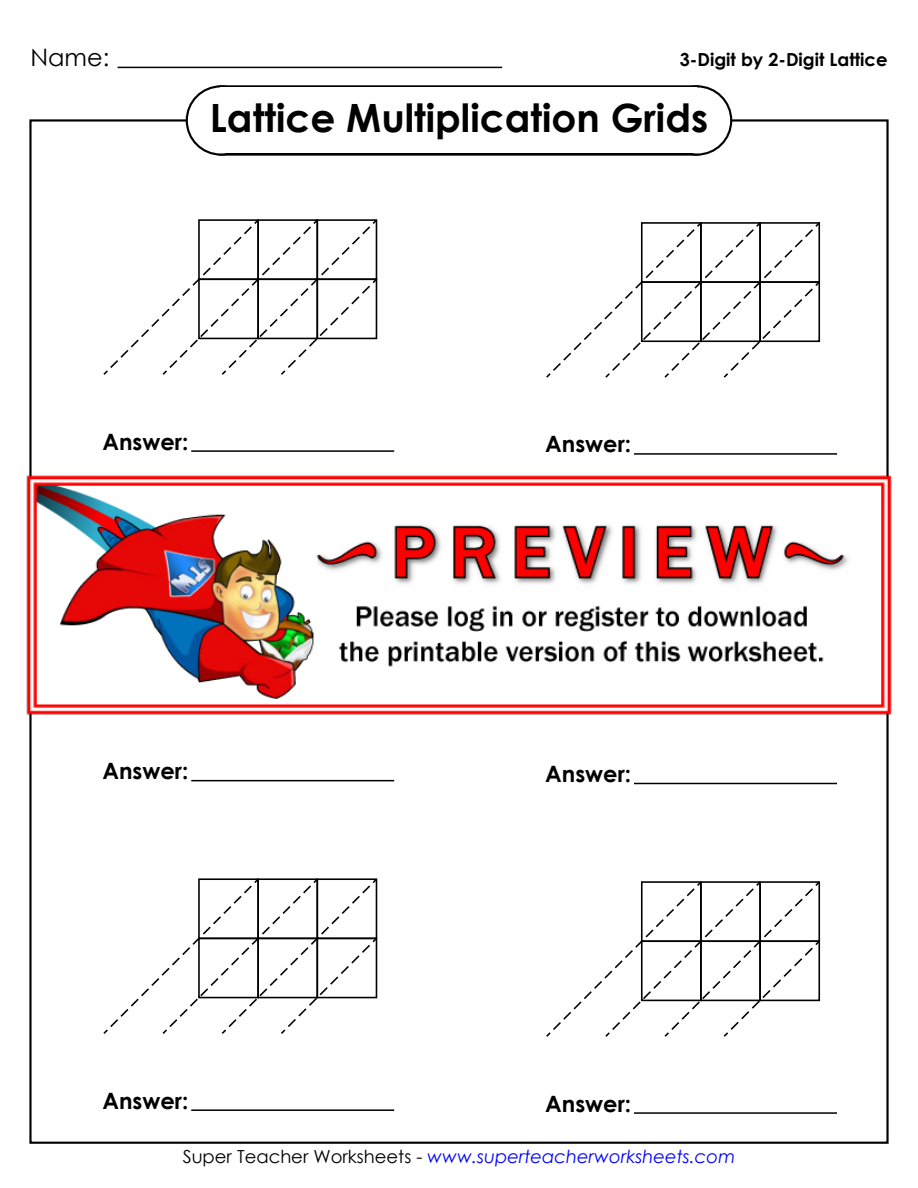
<style>
.page{position:relative;width:918px;height:1188px;background:#fff}
.page>*{position:absolute;margin:0;border:0;box-sizing:border-box;transform-origin:0 0}
.t1{font:700 39px "Century Gothic 2";color:#000}
.t2{font:24px "Century Gothic 2";color:#000}
.t3{font:700 22.5px "Century Gothic 2";color:#000}
.t4{font:italic 18px "Century Gothic 2";color:#00f}
.t5{font:700 18px "Century Gothic 2";color:#000}
.s1{font-style:normal;color:#000}
</style>
<div class="page">
<hr style="left:118px;top:67px;width:384px;height:1px;background:#000">
<div style="left:662px;top:85px;width:70px;height:71px;border:4px solid #000;border-radius:50%"></div>
<div style="left:219px;top:85px;width:480px;height:71px;border:4px solid #000"></div>
<div style="left:186px;top:85px;width:70px;height:71px;border:4px solid #000;border-radius:50%"></div>
<div style="left:664px;top:87px;width:66px;height:66px;background:#fff;border-radius:50%"></div>
<div style="left:221px;top:87px;width:476px;height:66px;background:#fff"></div>
<div style="left:188px;top:87px;width:66px;height:66px;background:#fff;border-radius:50%"></div>
<svg style="left:103px;top:219px;width:275px;height:156px"></svg>
<hr style="left:191px;top:450px;width:203px;height:2px;background:#000">
<svg style="left:546px;top:222px;width:275px;height:156px"></svg>
<hr style="left:634px;top:453px;width:203px;height:2px;background:#000">
<hr style="left:191px;top:780px;width:203px;height:1px;background:#000">
<hr style="left:634px;top:783px;width:203px;height:1px;background:#000">
<svg style="left:103px;top:878px;width:275px;height:156px"></svg>
<hr style="left:191px;top:1109px;width:203px;height:2px;background:#000">
<svg style="left:546px;top:881px;width:275px;height:156px"></svg>
<hr style="left:634px;top:1112px;width:203px;height:2px;background:#000">
<img style="left:26px;top:470px;width:866px;height:248px">
<h2 class="t2" style="left:30px;top:40px;width:80px">Name:</h2>
<p class="t5" style="left:680px;top:46px;width:209px">3-Digit by 2-Digit Lattice</p>
<h1 class="t1" style="left:210px;top:88px;width:500px">Lattice Multiplication Grids</h1>
<p class="t3" style="left:102px;top:424px;width:87px">Answer:</p>
<p class="t3" style="left:545px;top:427px;width:87px">Answer:</p>
<p class="t3" style="left:102px;top:754px;width:87px">Answer:</p>
<p class="t3" style="left:545px;top:757px;width:87px">Answer:</p>
<p class="t3" style="left:102px;top:1083px;width:87px">Answer:</p>
<p class="t3" style="left:545px;top:1086px;width:87px">Answer:</p>
<p class="t4" style="left:183px;top:1144px;width:554px"><span class="s1">Super Teacher Worksheets -</span> www.superteacherworksheets.com</p>
</div>
